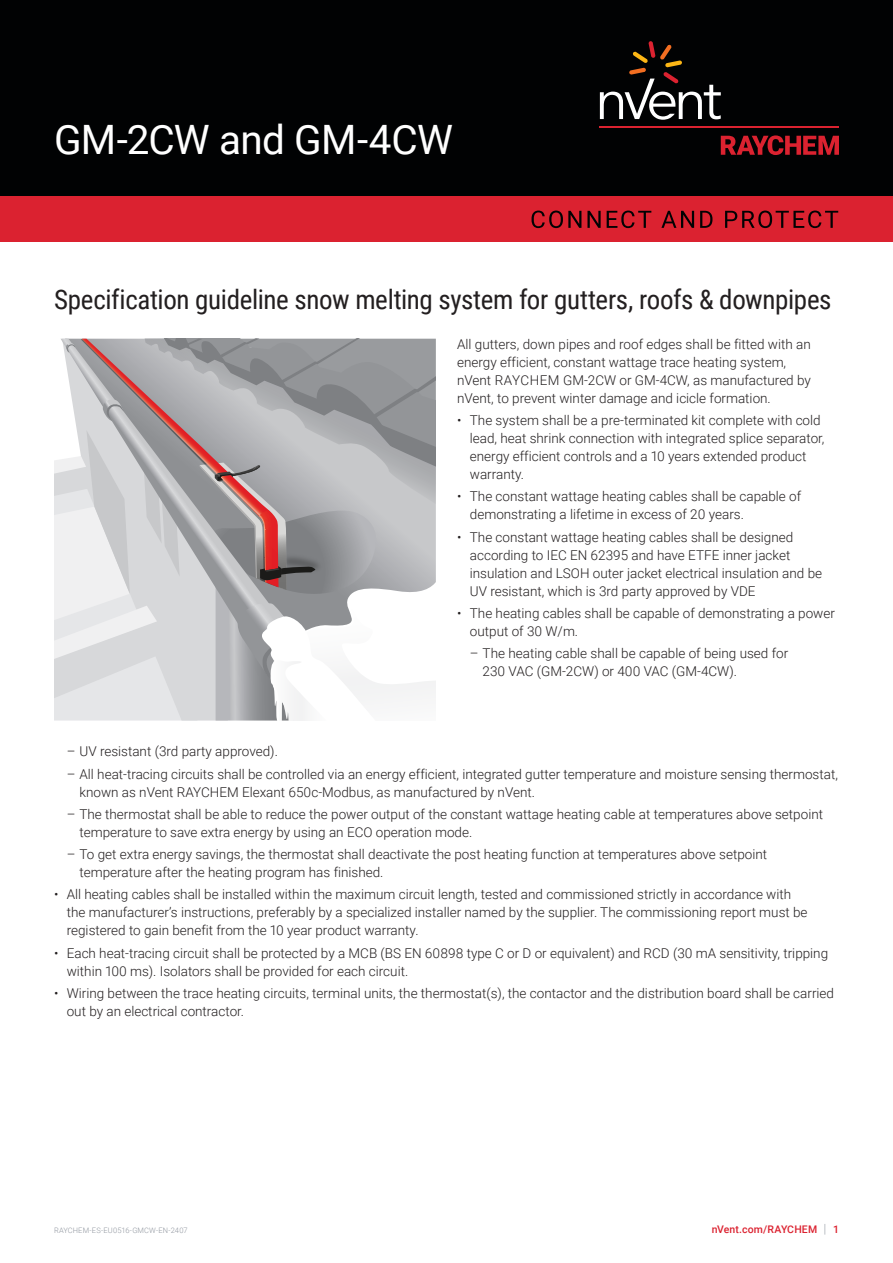
<style>
.page{position:relative;width:893px;height:1263px;background:#fff}
.page>*{position:absolute;margin:0;border:0;box-sizing:border-box;transform-origin:0 0}
.Title_Product_Name{font:40.5px "Roboto";letter-spacing:-.015em;color:#fff}
.Product_Description{font:27px "Roboto Condensed";letter-spacing:-.015em;color:#231f20}
.Bodytext_1{font:300 13.5px/18px "Roboto";color:#231f20}
.t1{font:500 10.5px "Roboto";letter-spacing:.015em;color:#db2230}
.t2{font:300 7.5px "Roboto";letter-spacing:.015em;color:#8f959e}
.s1{font-weight:300;font-size:12.6px;color:#8f959e}
</style>
<div class="page">
<div style="left:0;top:0;width:893px;height:196px;background:#010203"></div>
<div style="left:0;top:196px;width:893px;height:45px;background:#db2230"></div>
<svg style="left:532px;top:211px;width:306px;height:17px"></svg>
<svg style="left:721px;top:135px;width:118px;height:20px"></svg>
<hr style="left:600px;top:127px;width:239px;height:1px;background:#db2230">
<svg style="left:600px;top:41px;width:121px;height:79px"></svg>
<svg style="left:54px;top:339px;width:382px;height:381px"></svg>
<p class="Title_Product_Name" style="left:54px;top:111px;width:401px">GM-2CW and GM-4CW</p>
<p class="Product_Description" style="left:54px;top:281px;width:779px">Specification guideline snow melting system for gutters, roofs &amp; downpipes</p>
<p class="Bodytext_1" style="left:457px;top:334px;width:355px">All gutters, down pipes and roof edges shall be fitted with an energy efficient, constant wattage trace heating system, nVent RAYCHEM GM-2CW or GM-4CW, as manufactured by nVent, to prevent winter damage and icicle formation.</p>
<p class="Bodytext_1" style="left:470px;top:411px;width:356px;text-indent:-13px">• The system shall be a pre-terminated kit complete with cold lead, heat shrink connection with integrated splice separator, energy efficient controls and a 10 years extended product warranty.</p>
<p class="Bodytext_1" style="left:470px;top:487px;width:333px;text-indent:-13px">• The constant wattage heating cables shall be capable of demonstrating a lifetime in excess of 20 years.</p>
<p class="Bodytext_1" style="left:470px;top:527px;width:354px;text-indent:-13px">• The constant wattage heating cables shall be designed according to IEC EN 62395 and have ETFE inner jacket insulation and LSOH outer jacket electrical insulation and be UV resistant, which is 3rd party approved by VDE</p>
<p class="Bodytext_1" style="left:470px;top:603px;width:367px;text-indent:-13px">• The heating cables shall be capable of demonstrating a power output of 30 W/m.</p>
<p class="Bodytext_1" style="left:483px;top:644px;width:307px;text-indent:-13px">– The heating cable shall be capable of being used for<br>230 VAC (GM-2CW) or 400 VAC (GM-4CW).</p>
<p class="Bodytext_1" style="left:67px;top:742px;width:213px">– UV resistant (3rd party approved).</p>
<p class="Bodytext_1" style="left:80px;top:764px;width:760px;text-indent:-13px">– All heat-tracing circuits shall be controlled via an energy efficient, integrated gutter temperature and moisture sensing thermostat, known as nVent RAYCHEM Elexant 650c-Modbus, as manufactured by nVent.</p>
<p class="Bodytext_1" style="left:80px;top:805px;width:745px;text-indent:-13px">– The thermostat shall be able to reduce the power output of the constant wattage heating cable at temperatures above setpoint temperature to save extra energy by using an ECO operation mode.</p>
<p class="Bodytext_1" style="left:80px;top:845px;width:689px;text-indent:-13px">– To get extra energy savings, the thermostat shall deactivate the post heating function at temperatures above setpoint temperature after the heating program has finished.</p>
<p class="Bodytext_1" style="left:67px;top:885px;width:742px;text-indent:-13px">• All heating cables shall be installed within the maximum circuit length, tested and commissioned strictly in accordance with the manufacturer’s instructions, preferably by a specialized installer named by the supplier. The commissioning report must be registered to gain benefit from the 10 year product warranty.</p>
<p class="Bodytext_1" style="left:67px;top:943px;width:763px;text-indent:-13px">• Each heat-tracing circuit shall be protected by a MCB (BS EN 60898 type C or D or equivalent) and RCD (30 mA sensitivity, tripping within 100 ms). Isolators shall be provided for each circuit.</p>
<p class="Bodytext_1" style="left:67px;top:984px;width:769px;text-indent:-13px">• Wiring between the trace heating circuits, terminal units, the thermostat(s), the contactor and the distribution board shall be carried out by an electrical contractor.</p>
<p class="t2" style="left:54px;top:1225px;width:135px">RAYCHEM-ES-EU0516-GMCW-EN-2407</p>
<p class="t1" style="left:712px;top:1222px;width:129px">nVent.com/RAYCHEM <span class="s1">|</span> 1</p>
</div>
